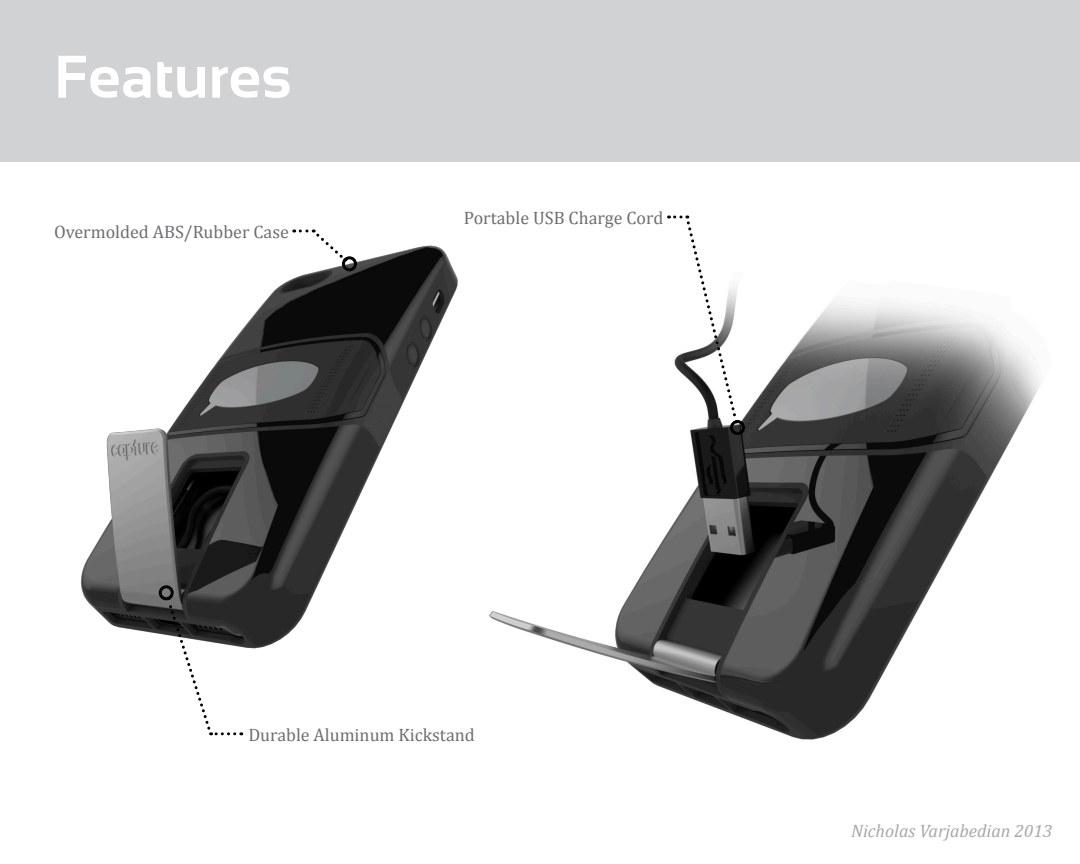
<style>
.page{position:relative;width:1080px;height:864px;background:#fff}
.page>*{position:absolute;margin:0;border:0;box-sizing:border-box;transform-origin:0 0}
.t1{font:700 60px "Sansation";color:#fff}
.t2{font:18px "Cambria";color:#6d6e70}
.t3{font:italic 18px "Cambria";color:#a6a8ab}
</style>
<div class="page">
<div style="left:0;top:0;width:1080px;height:162px;background:#d1d2d4"></div>
<img style="left:81px;top:229px;width:377px;height:420px">
<img style="left:489px;top:300px;width:552px;height:440px">
<svg style="left:165px;top:597px;width:70px;height:138px"></svg>
<div style="left:159px;top:585px;width:15px;height:15px;border:3px solid #000;border-radius:50%"></div>
<svg style="left:669px;top:216px;width:70px;height:207px"></svg>
<div style="left:730px;top:420px;width:15px;height:15px;border:3px solid #000;border-radius:50%"></div>
<svg style="left:294px;top:230px;width:53px;height:32px"></svg>
<div style="left:342px;top:256px;width:15px;height:15px;border:3px solid #000;border-radius:50%"></div>
<p class="t1" style="left:54px;top:43px;width:239px">Features</p>
<p class="t2" style="left:54px;top:221px;width:236px">Overmolded ABS/Rubber Case</p>
<p class="t2" style="left:464px;top:207px;width:201px">Portable USB Charge Cord</p>
<p class="t2" style="left:248px;top:724px;width:228px">Durable Aluminum Kickstand</p>
<p class="t3" style="left:851px;top:818px;width:203px">Nicholas Varjabedian 2013</p>
</div>
